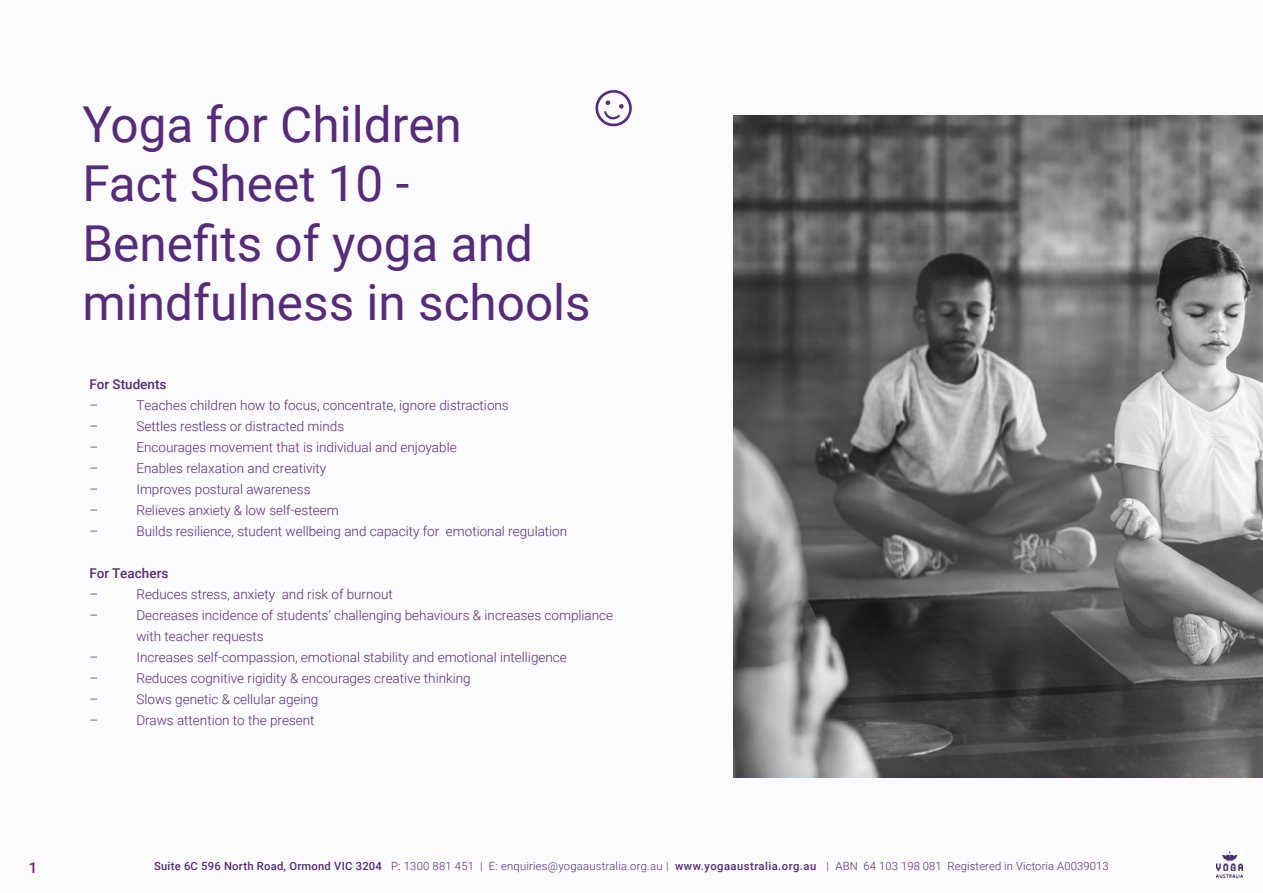
<style>
.page{position:relative;width:1263px;height:893px;background:#fbfafd}
.page>*{position:absolute;margin:0;border:0;box-sizing:border-box;transform-origin:0 0}
.t1{font:49.5px/59.4px "Roboto";color:#562c79}
.t2{font:500 15px "Roboto";color:#76237b}
.t3{font:300 13.5px/21px "Roboto";color:#562c79}
.t4{font:500 13.5px "Roboto";color:#562c79}
.t5{font:300 11.25px "Roboto";letter-spacing:.01em;color:#562c79}
.s1{font-weight:500}
</style>
<div class="page">
<img style="left:1216px;top:851px;width:27px;height:25px">
<svg style="left:1216px;top:876px;width:27px;height:1px"></svg>
<svg style="left:595px;top:90px;width:37px;height:37px"></svg>
<svg style="left:733px;top:116px;width:530px;height:661px;background:#6f6e71"></svg>
<h1 class="t1" style="left:82px;top:93px;width:510px">Yoga for Children<br>Fact Sheet 10 -<br>Benefits of yoga and mindfulness in schools</h1>
<p class="t4" style="left:89px;top:374px;width:79px">For Students</p>
<p class="t3" style="left:89px;top:394px;width:10px">–</p>
<p class="t3" style="left:136px;top:394px;width:374px">Teaches children how to focus, concentrate, ignore distractions</p>
<p class="t3" style="left:89px;top:415px;width:10px">–</p>
<p class="t3" style="left:136px;top:415px;width:209px">Settles restless or distracted minds</p>
<p class="t3" style="left:89px;top:436px;width:10px">–</p>
<p class="t3" style="left:136px;top:436px;width:322px">Encourages movement that is individual and enjoyable</p>
<p class="t3" style="left:89px;top:457px;width:10px">–</p>
<p class="t3" style="left:136px;top:457px;width:191px">Enables relaxation and creativity</p>
<p class="t3" style="left:89px;top:478px;width:10px">–</p>
<p class="t3" style="left:136px;top:478px;width:176px">Improves postural awareness</p>
<p class="t3" style="left:89px;top:499px;width:10px">–</p>
<p class="t3" style="left:136px;top:499px;width:204px">Relieves anxiety &amp; low self-esteem</p>
<p class="t3" style="left:89px;top:520px;width:10px">–</p>
<p class="t3" style="left:136px;top:520px;width:432px">Builds resilience, student wellbeing and capacity for emotional regulation</p>
<p class="t4" style="left:89px;top:563px;width:80px">For Teachers</p>
<p class="t3" style="left:89px;top:583px;width:10px">–</p>
<p class="t3" style="left:136px;top:583px;width:258px">Reduces stress, anxiety and risk of burnout</p>
<p class="t3" style="left:89px;top:604px;width:10px">–</p>
<p class="t3" style="left:136px;top:604px;width:478px">Decreases incidence of students’ challenging behaviours &amp; increases compliance with teacher requests</p>
<p class="t3" style="left:89px;top:646px;width:10px">–</p>
<p class="t3" style="left:136px;top:646px;width:432px">Increases self-compassion, emotional stability and emotional intelligence</p>
<p class="t3" style="left:89px;top:667px;width:10px">–</p>
<p class="t3" style="left:136px;top:667px;width:336px">Reduces cognitive rigidity &amp; encourages creative thinking</p>
<p class="t3" style="left:89px;top:688px;width:10px">–</p>
<p class="t3" style="left:136px;top:688px;width:184px">Slows genetic &amp; cellular ageing</p>
<p class="t3" style="left:89px;top:709px;width:10px">–</p>
<p class="t3" style="left:136px;top:709px;width:180px">Draws attention to the present</p>
<p class="t2" style="left:29px;top:857px;width:10px">1</p>
<p class="t5" style="left:154px;top:858px;width:956px"><span class="s1">Suite 6C 596 North Road, Ormond VIC 3204</span> P: 1300 881 451 | E: enquiries@yogaaustralia.org.au | <span class="s1">www.yogaaustralia.org.au</span> | ABN 64 103 198 081 Registered in Victoria A0039013</p>
</div>
